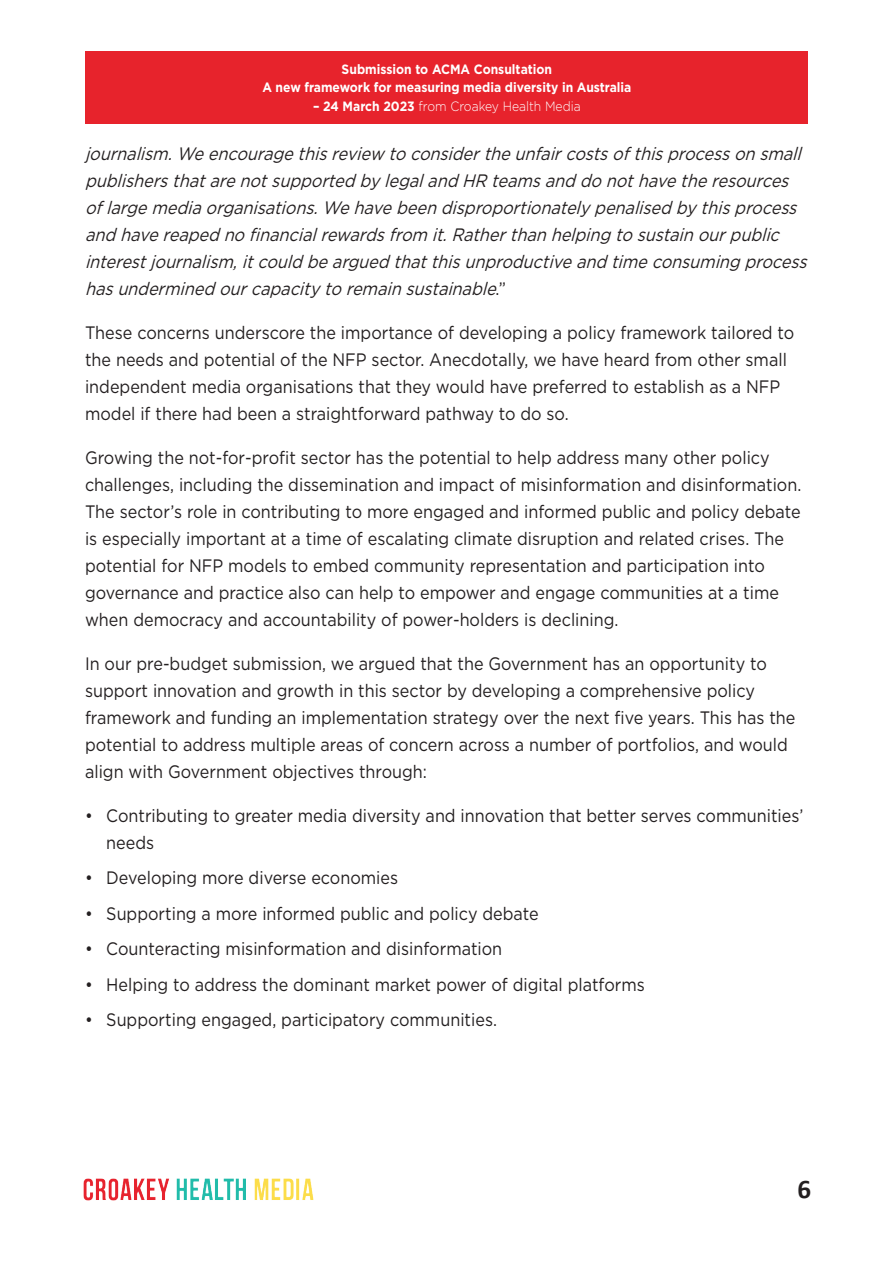
<style>
.page{position:relative;width:893px;height:1263px;background:#fff}
.page>*{position:absolute;margin:0;border:0;box-sizing:border-box;transform-origin:0 0}
.t1{font:700 27px "Calibri";color:#231f20}
.t2{font:18px/27px "Gotham";color:#231f20;scale:.9 1}
.t3{font:italic 18px/27px "Gotham";color:#231f20;scale:.9 1}
.t4{font:700 13.5px/18px "Gotham";color:#fff;text-align:center;scale:.9 1}
.t5{font:300 13.5px "Gotham";color:#fff;scale:.9 1}
.s1{font-weight:700}
.s2{font-style:normal}
</style>
<div class="page">
<div style="left:86px;top:51px;width:722px;height:72px;background:#e7232c"></div>
<img style="left:83px;top:1178px;width:231px;height:23px">
<p class="t4" style="left:262px;top:61px;width:412px">Submission to ACMA Consultation<br>A new framework for measuring media diversity in Australia</p>
<p class="t5" style="left:313px;top:97px;width:299px"><span class="s1">– 24 March 2023</span> from Croakey Health Media</p>
<p class="t3" style="left:85px;top:139px;width:810px">journalism.Weencouragethisreview toconsidertheunfaircostsofthisprocessonsmall publishersthatarenotsupportedbylegalandHR teamsanddonothavetheresources oflargemediaorganisations.Wehavebeendisproportionatelypenalisedbythisprocess andhavereapednofinancialrewardsfrom it.Ratherthanhelpingtosustainourpublic interestjournalism,itcouldbearguedthatthisunproductiveandtimeconsumingprocess hasunderminedourcapacitytoremainsustainable<span class="s2">. ”</span></p>
<p class="t2" style="left:85px;top:318px;width:790px">These concerns underscore the importance of developing a policy framework tailored to the needs and potential of the NFP sector. Anecdotally, we have heard from other small independent media organisations that they would have preferred to establish as a NFP model if there had been a straightforward pathway to do so.</p>
<p class="t2" style="left:85px;top:443px;width:797px">Growing the not-for-profit sector has the potential to help address many other policy challenges, including the dissemination and impact of misinformation and disinformation.<br>The sector’s role in contributing to more engaged and informed public and policy debate is especially important at a time of escalating climate disruption and related crises. The potential for NFP models to embed community representation and participation into governance and practice also can help to empower and engage communities at a time when democracy and accountability of power-holders is declining.</p>
<p class="t2" style="left:85px;top:649px;width:791px">In our pre-budget submission, we argued that the Government has an opportunity to support innovation and growth in this sector by developing a comprehensive policy framework and funding an implementation strategy over the next five years. This has the potential to address multiple areas of concern across a number of portfolios, and would align with Government objectives through:</p>
<p class="t2" style="left:106px;top:801px;width:776px;text-indent:-21px">• Contributing to greater media diversity and innovation that better serves communities’ needs</p>
<p class="t2" style="left:85px;top:864px;width:349px">• Developing more diverse economies</p>
<p class="t2" style="left:85px;top:899px;width:506px">• Supporting a more informed public and policy debate</p>
<p class="t2" style="left:85px;top:935px;width:465px">• Counteracting misinformation and disinformation</p>
<p class="t2" style="left:85px;top:970px;width:624px">• Helping to address the dominant market power of digital platforms</p>
<p class="t2" style="left:85px;top:1006px;width:459px">• Supporting engaged, participatory communities.</p>
<h1 class="t1" style="left:797px;top:1171px;width:15px">6</h1>
</div>
